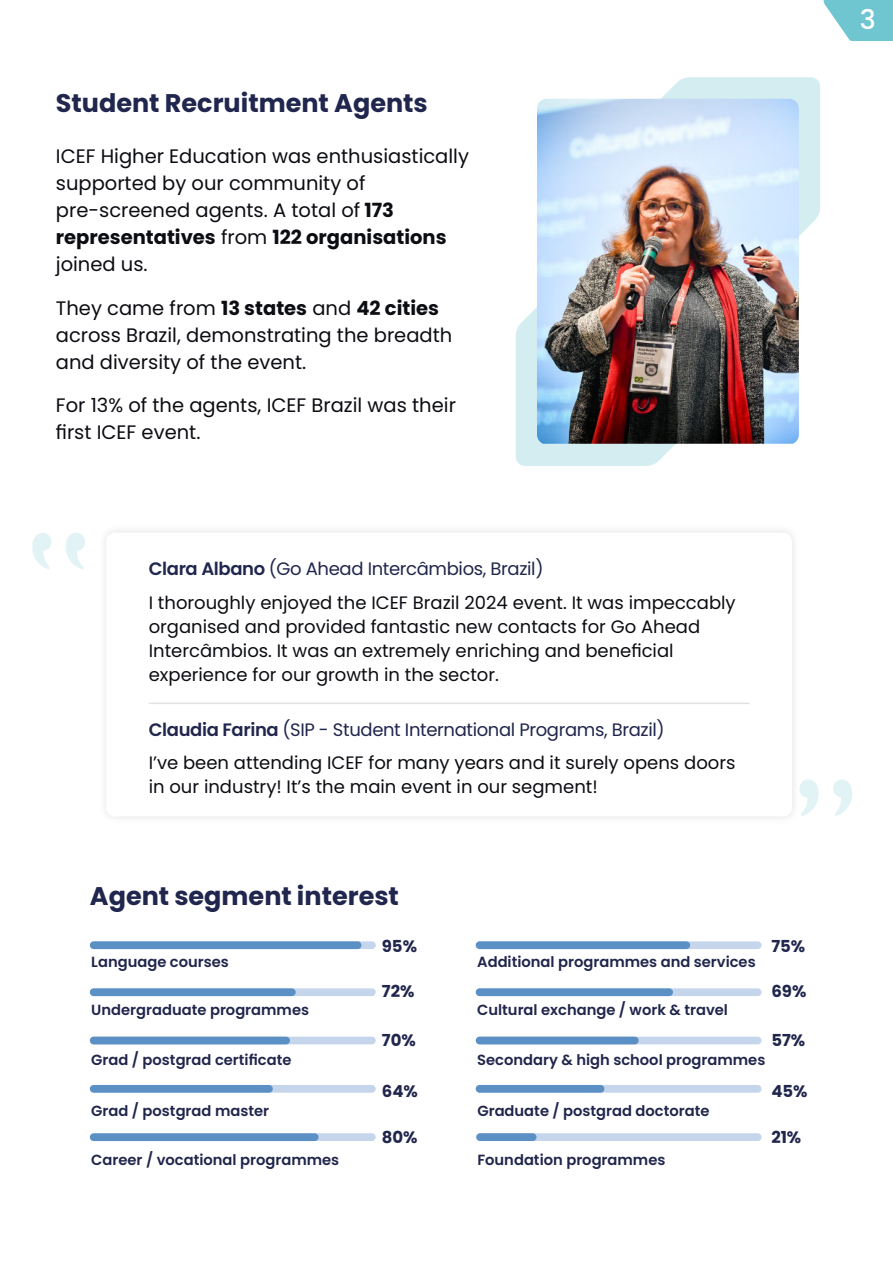
<style>
.page{position:relative;width:893px;height:1263px;background:#fff}
.page>*{position:absolute;margin:0;border:0;box-sizing:border-box;transform-origin:0 0}
.t1{font:500 27px "Poppins";color:#fff}
.t2{font:700 25.5px "Poppins";color:#20264d}
.t3{font:19.5px/27px "Poppins";color:#0c0d13}
.t4{font:18px/24px "Poppins";color:#0c0d13}
.t5{font:18px "Poppins";letter-spacing:-.02em;color:#20264d}
.t6{font:700 16.5px "Poppins";color:#20264c}
.t7{font:600 14.7px "Poppins";color:#20264c}
.s1{font-weight:700}
.s2{font-weight:600}
</style>
<div class="page">
<svg style="left:824px;top:0;width:69px;height:41px"></svg>
<svg style="left:613px;top:77px;width:207px;height:159px;fill:#d4edf0"></svg>
<svg style="left:516px;top:307px;width:159px;height:159px;background:#d7eef1"></svg>
<img style="left:537px;top:99px;width:262px;height:345px">
<div style="left:97px;top:523px;width:704px;height:303px;background:#fafafa"></div>
<div style="left:106px;top:533px;width:686px;height:283px;background:#fff;border-radius:9px"></div>
<svg style="left:32px;top:533px;width:53px;height:37px"></svg>
<hr style="left:149px;top:703px;width:601px;height:1px;background:#9c9e9f">
<div style="left:90px;top:988px;width:286px;height:8px;background:#c5d5eb;border-radius:4px"></div>
<div style="left:90px;top:1037px;width:286px;height:7px;background:#c5d5eb;border-radius:4px"></div>
<div style="left:90px;top:941px;width:286px;height:8px;background:#c5d5eb;border-radius:4px"></div>
<div style="left:90px;top:941px;width:271px;height:8px;background:#5b90c5;border-radius:4px"></div>
<div style="left:90px;top:988px;width:206px;height:8px;background:#5b90c5;border-radius:4px"></div>
<div style="left:90px;top:1085px;width:286px;height:8px;background:#c5d5eb;border-radius:4px"></div>
<div style="left:90px;top:1085px;width:183px;height:8px;background:#5b90c5;border-radius:4px"></div>
<div style="left:90px;top:1133px;width:286px;height:8px;background:#c5d5eb;border-radius:4px"></div>
<div style="left:90px;top:1133px;width:229px;height:8px;background:#5b90c5;border-radius:4px"></div>
<div style="left:90px;top:1037px;width:200px;height:7px;background:#5b90c5;border-radius:4px"></div>
<div style="left:476px;top:1133px;width:285px;height:8px;background:#c5d5eb;border-radius:4px"></div>
<div style="left:476px;top:1133px;width:61px;height:8px;background:#5b90c5;border-radius:4px"></div>
<div style="left:476px;top:941px;width:285px;height:8px;background:#c5d5eb;border-radius:4px"></div>
<div style="left:476px;top:941px;width:214px;height:8px;background:#5b90c5;border-radius:4px"></div>
<div style="left:476px;top:988px;width:285px;height:8px;background:#c5d5eb;border-radius:4px"></div>
<div style="left:476px;top:988px;width:197px;height:8px;background:#5b90c5;border-radius:4px"></div>
<div style="left:476px;top:1037px;width:285px;height:7px;background:#c5d5eb;border-radius:4px"></div>
<div style="left:476px;top:1037px;width:163px;height:7px;background:#5b90c5;border-radius:4px"></div>
<div style="left:476px;top:1085px;width:285px;height:8px;background:#c5d5eb;border-radius:4px"></div>
<div style="left:476px;top:1085px;width:128px;height:8px;background:#5b90c5;border-radius:4px"></div>
<svg style="left:799px;top:779px;width:53px;height:37px"></svg>
<h2 class="t2" style="left:56px;top:92px;width:373px">Student Recruitment Agents</h2>
<p class="t3" style="left:56px;top:143px;width:415px">ICEF Higher Education was enthusiastically supported by our community of pre-screened agents. A total of <span class="s1">173 representatives</span> from <span class="s1">122 organisations </span>joined us.</p>
<p class="t3" style="left:56px;top:295px;width:398px">They came from <span class="s1">13 states</span> and <span class="s1">42 cities </span>across Brazil, demonstrating the breadth and diversity of the event.</p>
<p class="t3" style="left:56px;top:392px;width:402px">For 13% of the agents, ICEF Brazil was their first ICEF event.</p>
<p class="t5" style="left:149px;top:558px;width:396px"><span class="s2">Clara Albano</span> (Go Ahead Intercâmbios, Brazil)</p>
<p class="t4" style="left:149px;top:590px;width:588px">I thoroughly enjoyed the ICEF Brazil 2024 event. It was impeccably organised and provided fantastic new contacts for Go Ahead Intercâmbios. It was an extremely enriching and beneficial experience for our growth in the sector.</p>
<p class="t5" style="left:149px;top:719px;width:518px"><span class="s2">Claudia Farina</span> (SIP - Student International Programs, Brazil)</p>
<p class="t4" style="left:149px;top:751px;width:588px">I’ve been attending ICEF for many years and it surely opens doors in our industry! It’s the main event in our segment!</p>
<h2 class="t2" style="left:90px;top:884px;width:311px">Agent segment interest</h2>
<p class="t7" style="left:91px;top:953px;width:139px">Language courses</p>
<p class="t7" style="left:91px;top:1001px;width:219px">Undergraduate programmes</p>
<p class="t7" style="left:91px;top:1051px;width:202px">Grad / postgrad certificate</p>
<p class="t7" style="left:91px;top:1102px;width:179px">Grad / postgrad master</p>
<p class="t7" style="left:91px;top:1151px;width:249px">Career / vocational programmes</p>
<p class="t6" style="left:382px;top:939px;width:37px">95%</p>
<p class="t6" style="left:382px;top:983px;width:34px">72%</p>
<p class="t6" style="left:382px;top:1033px;width:35px">70%</p>
<p class="t6" style="left:382px;top:1084px;width:38px">64%</p>
<p class="t6" style="left:382px;top:1130px;width:37px">80%</p>
<p class="t6" style="left:771px;top:939px;width:35px">75%</p>
<p class="t6" style="left:771px;top:983px;width:37px">69%</p>
<p class="t6" style="left:771px;top:1033px;width:35px">57%</p>
<p class="t6" style="left:771px;top:1084px;width:38px">45%</p>
<p class="t6" style="left:771px;top:1130px;width:31px">21%</p>
<p class="t7" style="left:477px;top:953px;width:280px">Additional programmes and services</p>
<p class="t7" style="left:477px;top:1001px;width:252px">Cultural exchange / work &amp; travel</p>
<p class="t7" style="left:477px;top:1051px;width:290px">Secondary &amp; high school programmes</p>
<p class="t7" style="left:477px;top:1102px;width:234px">Graduate / postgrad doctorate</p>
<p class="t7" style="left:477px;top:1151px;width:189px">Foundation programmes</p>
<h1 class="t1" style="left:860px;top:4px;width:18px">3</h1>
</div>
